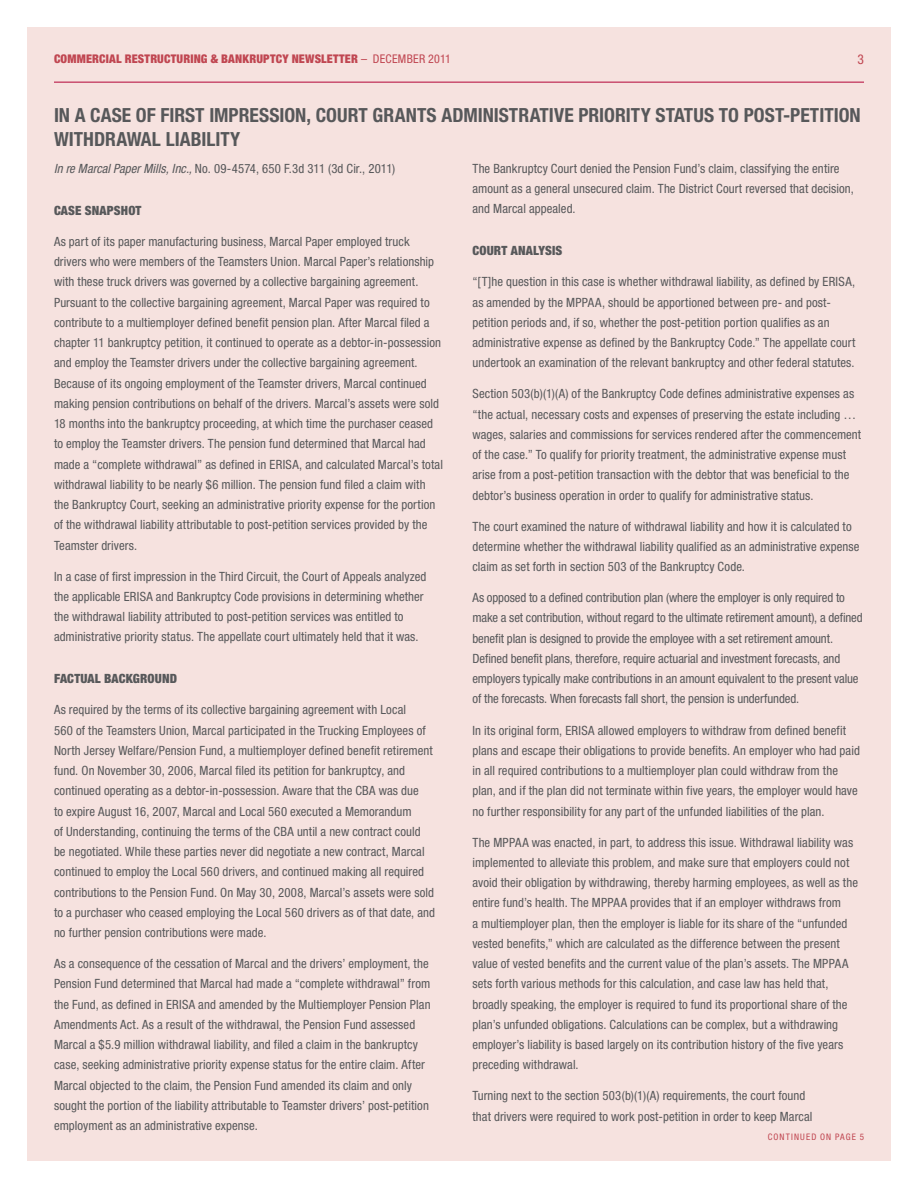
<style>
.page{position:relative;width:918px;height:1188px;background:#fff}
.page>*{position:absolute;margin:0;border:0;box-sizing:border-box;transform-origin:0 0}
.t1{font:700 condensed 19.5px/24px "Helvetica Neue LT Std";color:#57585a}
.t2{font:condensed 13.5px "Helvetica Neue LT Std";color:#c04651}
.t3{font:condensed 12.75px/20.2px "Helvetica Neue LT Std";letter-spacing:.005em;color:#57585a}
.t4{font:900 condensed 12.75px "Helvetica Neue LT Std";letter-spacing:.01em;color:#57585a}
.t5{font:900 condensed 12px "Helvetica Neue LT Std";letter-spacing:.015em;color:#c04651}
.t6{font:condensed 9px "Helvetica Neue LT Std";letter-spacing:.125em;color:#c04651}
.s1{font-weight:400}
.s2{font-style:italic}
</style>
<div class="page">
<div style="left:27px;top:27px;width:864px;height:1134px;background:#f6e2df"></div>
<hr style="left:54px;top:82px;width:810px;height:1px;background:#b30437">
<p class="t5" style="left:54px;top:51px;width:398px">COMMERCIAL RESTRUCTURING &amp; BANKRUPTCY NEWSLETTER <span class="s1">– DECEMBER 2011</span></p>
<p class="t2" style="left:858px;top:51px;width:8px">3</p>
<h1 class="t1" style="left:54px;top:103px;width:808px">IN A CASE OF FIRST IMPRESSION, COURT GRANTS ADMINISTRATIVE PRIORITY STATUS TO POST-PETITION<br>WITHDRAWAL LIABILITY</h1>
<p class="t3" style="left:54px;top:158px;width:343px"><span class="s2">In re Marcal Paper Mills, Inc.,</span> No. 09-4574, 650 F.3d 311 (3d Cir., 2011)</p>
<p class="t4" style="left:54px;top:202px;width:89px">CASE SNAPSHOT</p>
<p class="t3" style="left:54px;top:231px;width:390px">As part of its paper manufacturing business, Marcal Paper employed truck drivers who were members of the Teamsters Union. Marcal Paper’s relationship with these truck drivers was governed by a collective bargaining agreement.<br>Pursuant to the collective bargaining agreement, Marcal Paper was required to contribute to a multiemployer defined benefit pension plan. After Marcal filed a chapter 11 bankruptcy petition, it continued to operate as a debtor-in-possession and employ the Teamster drivers under the collective bargaining agreement.<br>Because of its ongoing employment of the Teamster drivers, Marcal continued making pension contributions on behalf of the drivers. Marcal’s assets were sold 18 months into the bankruptcy proceeding, at which time the purchaser ceased to employ the Teamster drivers. The pension fund determined that Marcal had made a “complete withdrawal” as defined in ERISA, and calculated Marcal’s total withdrawal liability to be nearly $6 million. The pension fund filed a claim with the Bankruptcy Court, seeking an administrative priority expense for the portion of the withdrawal liability attributable to post-petition services provided by the Teamster drivers.</p>
<p class="t3" style="left:54px;top:566px;width:374px">In a case of first impression in the Third Circuit, the Court of Appeals analyzed the applicable ERISA and Bankruptcy Code provisions in determining whether the withdrawal liability attributed to post-petition services was entitled to administrative priority status. The appellate court ultimately held that it was.</p>
<p class="t4" style="left:54px;top:671px;width:124px">FACTUAL BACKGROUND</p>
<p class="t3" style="left:54px;top:700px;width:383px">As required by the terms of its collective bargaining agreement with Local<br>560 of the Teamsters Union, Marcal participated in the Trucking Employees of North Jersey Welfare/Pension Fund, a multiemployer defined benefit retirement fund. On November 30, 2006, Marcal filed its petition for bankruptcy, and continued operating as a debtor-in-possession. Aware that the CBA was due<br>to expire August 16, 2007, Marcal and Local 560 executed a Memorandum<br>of Understanding, continuing the terms of the CBA until a new contract could be negotiated. While these parties never did negotiate a new contract, Marcal continued to employ the Local 560 drivers, and continued making all required contributions to the Pension Fund. On May 30, 2008, Marcal’s assets were sold to a purchaser who ceased employing the Local 560 drivers as of that date, and no further pension contributions were made.</p>
<p class="t3" style="left:54px;top:953px;width:378px">As a consequence of the cessation of Marcal and the drivers’ employment, the Pension Fund determined that Marcal had made a “complete withdrawal” from the Fund, as defined in ERISA and amended by the Multiemployer Pension Plan Amendments Act. As a result of the withdrawal, the Pension Fund assessed Marcal a $5.9 million withdrawal liability, and filed a claim in the bankruptcy case, seeking administrative priority expense status for the entire claim. After Marcal objected to the claim, the Pension Fund amended its claim and only sought the portion of the liability attributable to Teamster drivers’ post-petition employment as an administrative expense.</p>
<p class="t3" style="left:472px;top:158px;width:383px">The Bankruptcy Court denied the Pension Fund’s claim, classifying the entire amount as a general unsecured claim. The District Court reversed that decision, and Marcal appealed.</p>
<p class="t4" style="left:472px;top:243px;width:91px">COURT ANALYSIS</p>
<p class="t3" style="left:472px;top:272px;width:384px">“[T]he question in this case is whether withdrawal liability, as defined by ERISA, as amended by the MPPAA, should be apportioned between pre- and post&shy;petition periods and, if so, whether the post-petition portion qualifies as an administrative expense as defined by the Bankruptcy Code.” The appellate court undertook an examination of the relevant bankruptcy and other federal statutes.</p>
<p class="t3" style="left:472px;top:384px;width:390px">Section 503(b)(1)(A) of the Bankruptcy Code defines administrative expenses as “the actual, necessary costs and expenses of preserving the estate including … wages, salaries and commissions for services rendered after the commencement of the case.” To qualify for priority treatment, the administrative expense must arise from a post-petition transaction with the debtor that was beneficial to the debtor’s business operation in order to qualify for administrative status.</p>
<p class="t3" style="left:472px;top:516px;width:388px">The court examined the nature of withdrawal liability and how it is calculated to determine whether the withdrawal liability qualified as an administrative expense claim as set forth in section 503 of the Bankruptcy Code.</p>
<p class="t3" style="left:472px;top:587px;width:392px">As opposed to a defined contribution plan (where the employer is only required to make a set contribution, without regard to the ultimate retirement amount), a defined benefit plan is designed to provide the employee with a set retirement amount.<br>Defined benefit plans, therefore, require actuarial and investment forecasts, and employers typically make contributions in an amount equivalent to the present value of the forecasts. When forecasts fall short, the pension is underfunded.</p>
<p class="t3" style="left:472px;top:720px;width:389px">In its original form, ERISA allowed employers to withdraw from defined benefit plans and escape their obligations to provide benefits. An employer who had paid in all required contributions to a multiemployer plan could withdraw from the plan, and if the plan did not terminate within five years, the employer would have no further responsibility for any part of the unfunded liabilities of the plan.</p>
<p class="t3" style="left:472px;top:832px;width:387px">The MPPAA was enacted, in part, to address this issue. Withdrawal liability was implemented to alleviate this problem, and make sure that employers could not avoid their obligation by withdrawing, thereby harming employees, as well as the entire fund’s health. The MPPAA provides that if an employer withdraws from<br>a multiemployer plan, then the employer is liable for its share of the “unfunded vested benefits,” which are calculated as the difference between the present value of vested benefits and the current value of the plan’s assets. The MPPAA sets forth various methods for this calculation, and case law has held that, broadly speaking, the employer is required to fund its proportional share of the plan’s unfunded obligations. Calculations can be complex, but a withdrawing employer’s liability is based largely on its contribution history of the five years preceding withdrawal.</p>
<p class="t3" style="left:472px;top:1086px;width:342px">Turning next to the section 503(b)(1)(A) requirements, the court found that drivers were required to work post-petition in order to keep Marcal</p>
<p class="t6" style="left:768px;top:1132px;width:98px">CONTINUED ON PAGE 5</p>
</div>
